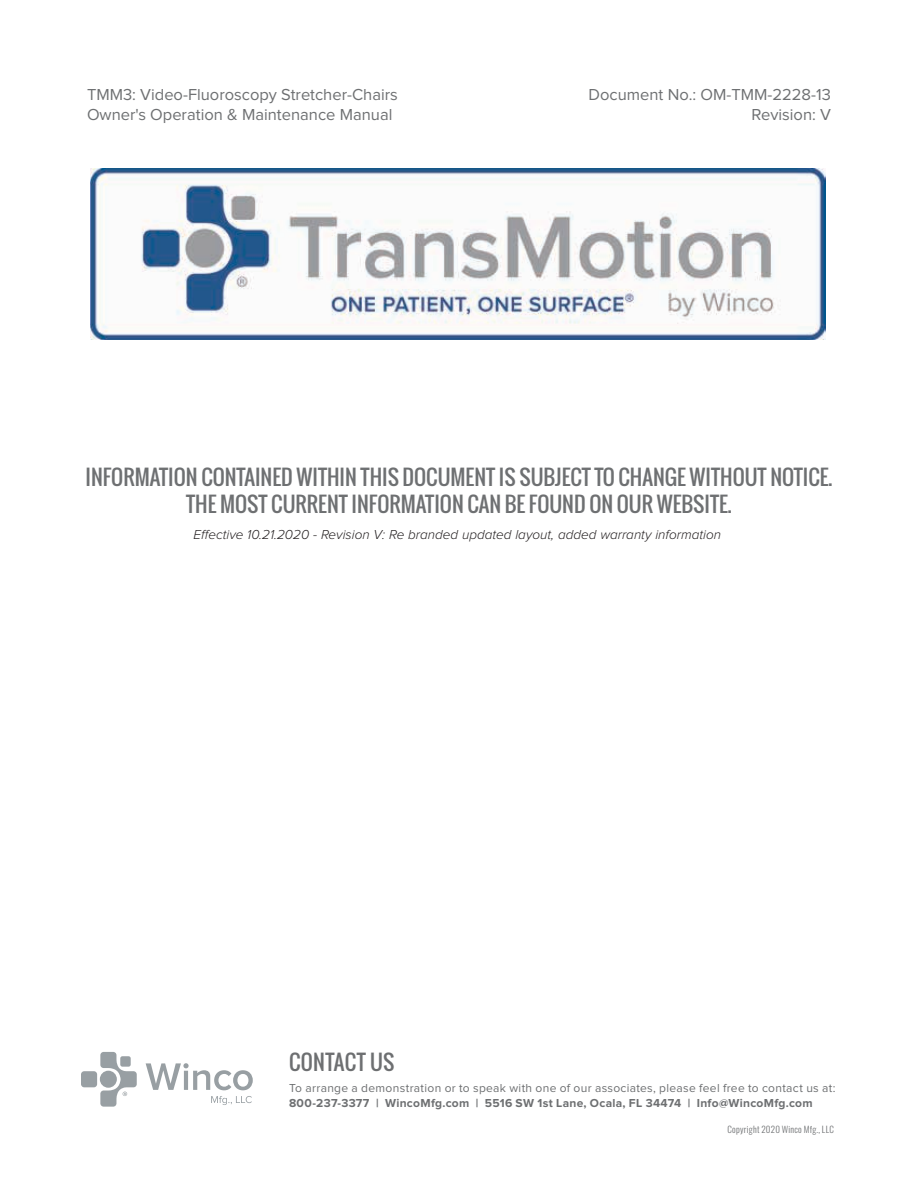
<style>
.page{position:relative;width:918px;height:1188px;background:#fff}
.page>*{position:absolute;margin:0;border:0;box-sizing:border-box;transform-origin:0 0}
.t1{font:21px/27px "Oswald";color:#6e7072;text-align:center}
.t2{font:21px "Oswald";letter-spacing:.01em;color:#6d6f71}
.t3{font:16.5px/19.8px "Proxima Nova";color:#6e7072}
.t4{font:italic 300 13.5px "Proxima Nova";color:#231f20}
.t5{font:12px "Proxima Nova";letter-spacing:.025em;color:#6d6f71}
.t6{font:700 12px "Proxima Nova";letter-spacing:.025em;color:#6d6f71}
.t7{font:300 9px "Oswald";letter-spacing:.03em;color:#6d6f71}
</style>
<div class="page">
<img style="left:90px;top:169px;width:736px;height:171px">
<svg style="left:146px;top:1063px;width:107px;height:27px"></svg>
<div style="left:81px;top:1071px;width:16px;height:16px;background:#989fa3;border-radius:3px"></div>
<svg style="left:100px;top:1052px;width:37px;height:55px"></svg>
<svg style="left:211px;top:1096px;width:41px;height:9px"></svg>
<p class="t3" style="left:87px;top:85px;width:312px">TMM3: Video-Fluoroscopy Stretcher-Chairs<br>Owner's Operation &amp; Maintenance Manual</p>
<p class="t3" style="left:589px;top:85px;width:244px;text-align:right">Document No.: OM-TMM-2228-13<br>Revision: V</p>
<p class="t1" style="left:85px;top:463px;width:749px">INFORMATION CONTAINED WITHIN THIS DOCUMENT IS SUBJECT TO CHANGE WITHOUT NOTICE.<br>THE MOST CURRENT INFORMATION CAN BE FOUND ON OUR WEBSITE.</p>
<p class="t4" style="left:194px;top:528px;width:529px">Effective 10.21.2020 - Revision V: Re branded updated layout, added warranty information</p>
<p class="t2" style="left:289px;top:1046px;width:107px">CONTACT US</p>
<p class="t5" style="left:289px;top:1082px;width:548px">To arrange a demonstration or to speak with one of our associates, please feel free to contact us at:</p>
<p class="t6" style="left:289px;top:1097px;width:525px">800-237-3377 | WincoMfg.com | 5516 SW 1st Lane, Ocala, FL 34474 | Info@WincoMfg.com</p>
<p class="t7" style="left:727px;top:1122px;width:108px">Copyright 2020 Winco Mfg., LLC</p>
</div>
